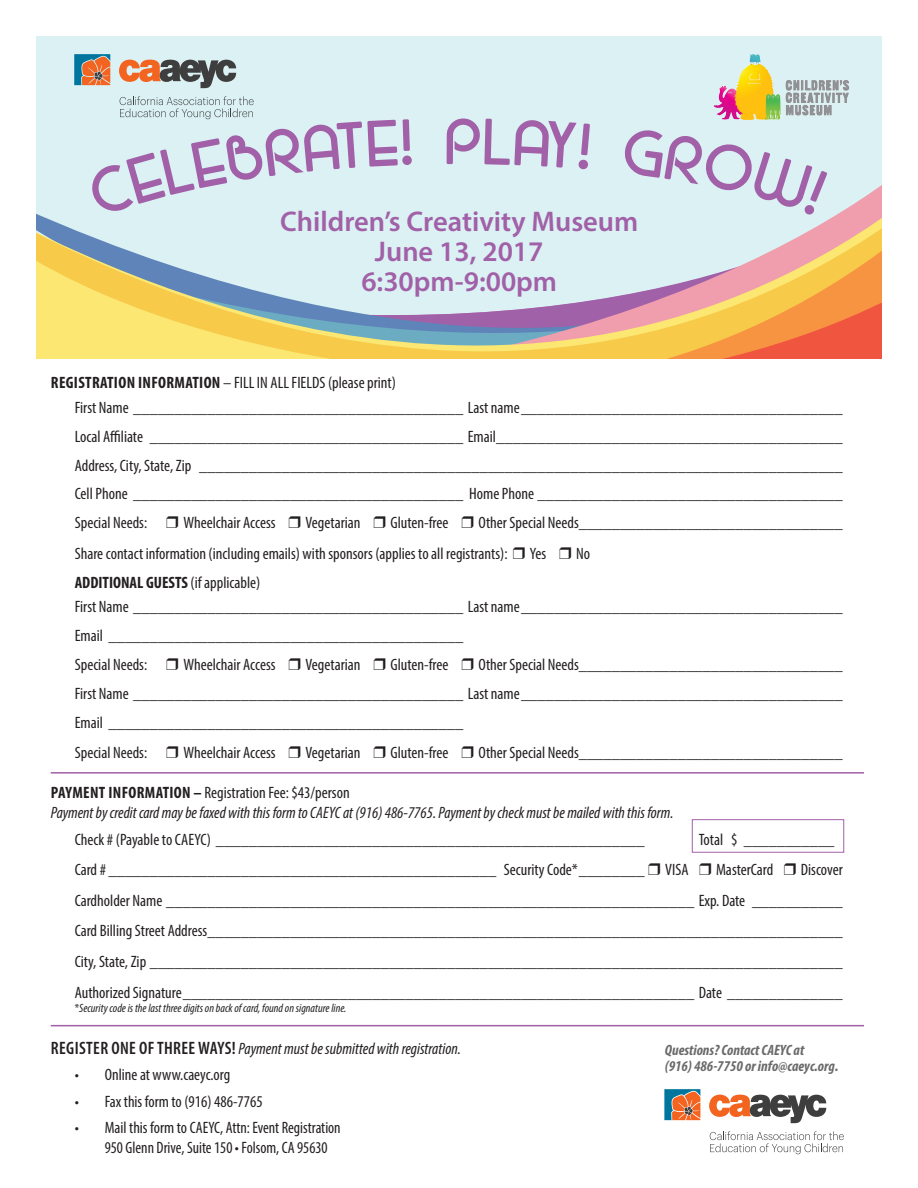
<style>
.page{position:relative;width:918px;height:1188px;background:#fff}
.page>*{position:absolute;margin:0;border:0;box-sizing:border-box;transform-origin:0 0}
.t1{font:64.5px "Majel";color:#a160a7}
.t2{font:600 28.5px "Myriad Pro";color:#a160a7}
.List_Paragraph{font:condensed 16.5px/19.8px "Myriad Pro";color:#231f20}
.t3{font:italic condensed 16.5px/19.8px "Myriad Pro";color:#231f20}
.List_Paragraph-2{font:700 condensed 16.5px "Myriad Pro";color:#231f20}
.t4{font:italic 700 condensed 15px/16.5px "Myriad Pro";color:#696a69}
.t5{font:italic condensed 12px "Myriad Pro";color:#231f20}
.s1{font-weight:700}
.s2{font-weight:400}
.s3{font-weight:700;font-style:normal}
.s4{font-style:normal}
.s5{font-weight:600;font-style:normal;font-size:18px}
</style>
<div class="page">
<div style="left:692px;top:819px;width:152px;height:34px;border:1px solid #a160a7"></div>
<div style="left:36px;top:37px;width:846px;height:294px;background:#dbf1f3"></div>
<svg style="left:36px;top:185px;width:846px;height:64px"></svg>
<svg style="left:627px;top:249px;width:255px;height:109px;background:#eeaa75"></svg>
<svg style="left:36px;top:237px;width:591px;height:121px"></svg>
<hr style="left:51px;top:1025px;width:813px;height:1px;background:#a160a7">
<hr style="left:51px;top:772px;width:813px;height:2px;background:#a160a7">
<svg style="left:119px;top:60px;width:117px;height:28px"></svg>
<svg style="left:74px;top:54px;width:36px;height:31px"></svg>
<img style="left:714px;top:54px;width:135px;height:67px">
<svg style="left:709px;top:1095px;width:117px;height:28px"></svg>
<svg style="left:710px;top:1131px;width:134px;height:23px"></svg>
<svg style="left:664px;top:1089px;width:36px;height:31px"></svg>
<svg style="left:86px;top:96px;width:326px;height:121px"></svg>
<svg style="left:622px;top:185px;width:207px;height:31px"></svg>
<h1 class="t1" style="left:447px;top:99px;width:39px">P</h1>
<p class="t2" style="left:280px;top:203px;width:360px">Children’s Creativity Museum</p>
<p class="t2" style="left:375px;top:233px;width:170px">June 13, 2017</p>
<p class="t2" style="left:361px;top:263px;width:197px">6:30pm-9:00pm</p>
<p class="List_Paragraph" style="left:51px;top:373px;width:347px"><span class="s1">REGISTRATION INFORMATION</span> – FILL IN ALL FIELDS (please print)</p>
<p class="List_Paragraph" style="left:75px;top:397px;width:769px">First Name ________________________________________ Last name_______________________________________</p>
<p class="List_Paragraph" style="left:75px;top:426px;width:769px">Local Affiliate ______________________________________ Email__________________________________________</p>
<p class="List_Paragraph" style="left:75px;top:455px;width:770px">Address, City, State, Zip ______________________________________________________________________________</p>
<p class="List_Paragraph" style="left:75px;top:484px;width:769px">Cell Phone ________________________________________ Home Phone _____________________________________</p>
<p class="List_Paragraph" style="left:75px;top:513px;width:74px">Special Needs:</p>
<p class="List_Paragraph" style="left:183px;top:513px;width:94px">Wheelchair Access</p>
<p class="List_Paragraph" style="left:306px;top:513px;width:56px">Vegetarian</p>
<p class="List_Paragraph" style="left:391px;top:513px;width:59px">Gluten-free</p>
<p class="List_Paragraph" style="left:479px;top:513px;width:366px">Other Special Needs________________________________</p>
<p class="List_Paragraph" style="left:75px;top:543px;width:434px">Share contact information (including emails) with sponsors (applies to all registrants):</p>
<p class="List_Paragraph" style="left:530px;top:543px;width:18px">Yes</p>
<p class="List_Paragraph" style="left:576px;top:543px;width:15px">No</p>
<p class="List_Paragraph-2" style="left:75px;top:572px;width:187px">ADDITIONAL GUESTS <span class="s2">(if applicable)</span></p>
<p class="List_Paragraph" style="left:75px;top:597px;width:769px">First Name ________________________________________ Last name_______________________________________</p>
<p class="List_Paragraph" style="left:75px;top:626px;width:390px">Email ___________________________________________</p>
<p class="List_Paragraph" style="left:75px;top:654px;width:74px">Special Needs:</p>
<p class="List_Paragraph" style="left:183px;top:654px;width:94px">Wheelchair Access</p>
<p class="List_Paragraph" style="left:306px;top:654px;width:56px">Vegetarian</p>
<p class="List_Paragraph" style="left:391px;top:654px;width:59px">Gluten-free</p>
<p class="List_Paragraph" style="left:479px;top:654px;width:366px">Other Special Needs________________________________</p>
<p class="List_Paragraph" style="left:75px;top:683px;width:769px">First Name ________________________________________ Last name_______________________________________</p>
<p class="List_Paragraph" style="left:75px;top:712px;width:390px">Email ___________________________________________</p>
<p class="List_Paragraph" style="left:75px;top:743px;width:74px">Special Needs:</p>
<p class="List_Paragraph" style="left:183px;top:743px;width:94px">Wheelchair Access</p>
<p class="List_Paragraph" style="left:306px;top:743px;width:56px">Vegetarian</p>
<p class="List_Paragraph" style="left:391px;top:743px;width:59px">Gluten-free</p>
<p class="List_Paragraph" style="left:479px;top:743px;width:366px">Other Special Needs________________________________</p>
<p class="t3" style="left:51px;top:783px;width:624px"><span class="s3">PAYMENT INFORMATION –</span> <span class="s4">Registration Fee: $43/person<br></span>Payment by credit card may be faxed with this form to CAEYC at (916) 486-7765. Payment by check must be mailed with this form.</p>
<p class="List_Paragraph" style="left:75px;top:829px;width:572px">Check # (Payable to CAEYC) ____________________________________________________</p>
<p class="List_Paragraph" style="left:699px;top:829px;width:137px">Total $ ___________</p>
<p class="List_Paragraph" style="left:75px;top:860px;width:615px">Card # _______________________________________________ Security Code*________ VISA</p>
<p class="List_Paragraph" style="left:716px;top:860px;width:59px">MasterCard</p>
<p class="List_Paragraph" style="left:801px;top:860px;width:43px">Discover</p>
<p class="List_Paragraph" style="left:75px;top:890px;width:769px">Cardholder Name ________________________________________________________________ Exp. Date ___________</p>
<p class="List_Paragraph" style="left:75px;top:921px;width:770px">Card Billing Street Address_____________________________________________________________________________</p>
<p class="List_Paragraph" style="left:75px;top:951px;width:770px">City, State, Zip ____________________________________________________________________________________</p>
<p class="List_Paragraph" style="left:75px;top:982px;width:769px">Authorized Signature______________________________________________________________ Date ______________</p>
<p class="t5" style="left:75px;top:1001px;width:273px"><span class="s4">*</span>Security code is the last three digits on back of card, found on signature line.</p>
<p class="t3" style="left:51px;top:1038px;width:412px"><span class="s5">REGISTER ONE OF THREE WAYS!</span> Payment must be submitted with registration.</p>
<p class="List_Paragraph" style="left:75px;top:1065px;width:157px">• Online at www.caeyc.org</p>
<p class="List_Paragraph" style="left:75px;top:1091px;width:189px">• Fax this form to (916) 486-7765</p>
<p class="List_Paragraph" style="left:105px;top:1118px;width:237px;text-indent:-30px">• Mail this form to CAEYC, Attn: Event Registration<br>950 Glenn Drive, Suite 150 • Folsom, CA 95630</p>
<p class="t4" style="left:665px;top:1041px;width:175px">Questions? Contact CAEYC at<br>(916) 486-7750 or info@caeyc.org.</p>
</div>
